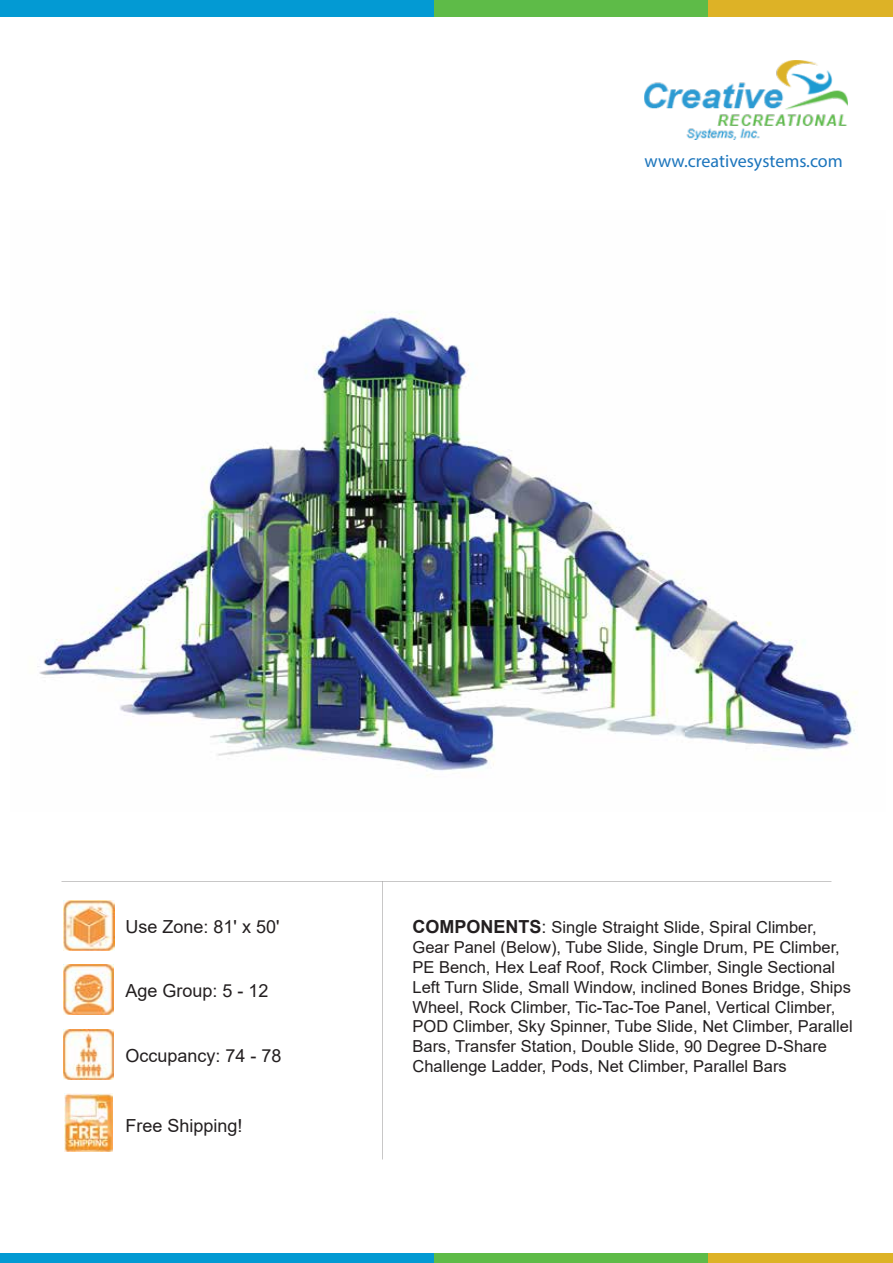
<style>
.page{position:relative;width:893px;height:1263px;background:#fff}
.page>*{position:absolute;margin:0;border:0;box-sizing:border-box;transform-origin:0 0}
.t1{font:18px "Arial";color:#231f20}
.t2{font:18px "Myriad Pro";color:#1c75bc}
.t3{font:16.5px/19.8px "Arial";color:#231f20}
.s1{font-weight:700;font-size:18px}
.s2{font-size:18px}
</style>
<div class="page">
<img style="left:645px;top:60px;width:203px;height:80px">
<img style="left:63px;top:901px;width:51px;height:50px">
<img style="left:63px;top:965px;width:51px;height:50px">
<img style="left:64px;top:1029px;width:50px;height:50px">
<img style="left:65px;top:1093px;width:48px;height:58px">
<div style="left:0;top:0;width:434px;height:16px;background:#039ad3"></div>
<div style="left:577px;top:0;width:316px;height:16px;background:#ddb226"></div>
<div style="left:434px;top:0;width:273px;height:16px;background:#5ebb48"></div>
<div style="left:0;top:1254px;width:434px;height:9px;background:#039ad3"></div>
<div style="left:577px;top:1254px;width:316px;height:9px;background:#ddb226"></div>
<div style="left:434px;top:1254px;width:273px;height:9px;background:#5ebb48"></div>
<img style="left:37px;top:311px;width:821px;height:465px">
<p class="t2" style="left:645px;top:149px;width:200px">www.creativesystems.com</p>
<p class="t1" style="left:125px;top:914px;width:155px">Use Zone: 81' x 50'</p>
<p class="t1" style="left:125px;top:978px;width:145px">Age Group: 5 - 12</p>
<p class="t1" style="left:125px;top:1043px;width:158px">Occupancy: 74 - 78</p>
<p class="t1" style="left:125px;top:1113px;width:119px">Free Shipping!</p>
<p class="t3" style="left:412px;top:917px;width:442px"><span class="s1">COMPONENTS</span><span class="s2">:</span> Single Straight Slide, Spiral Climber, Gear Panel (Below), Tube Slide, Single Drum, PE Climber, PE Bench, Hex Leaf Roof, Rock Climber, Single Sectional Left Turn Slide, Small Window, inclined Bones Bridge, Ships Wheel, Rock Climber, Tic-Tac-Toe Panel, Vertical Climber, POD Climber, Sky Spinner, Tube Slide, Net Climber, Parallel Bars, Transfer Station, Double Slide, 90 Degree D-Share Challenge Ladder, Pods, Net Climber, Parallel Bars</p>
</div>
